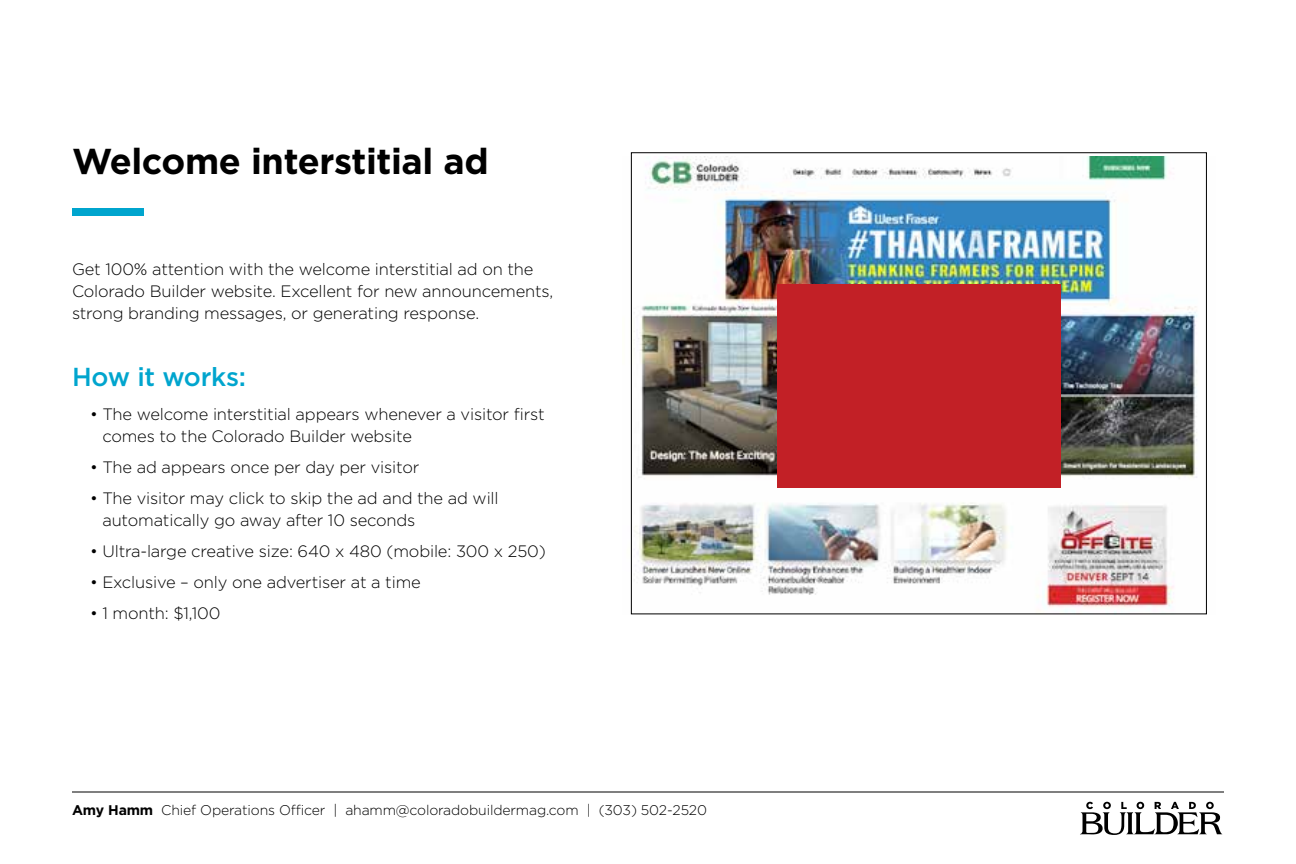
<style>
.page{position:relative;width:1296px;height:864px;background:#fff}
.page>*{position:absolute;margin:0;border:0;box-sizing:border-box;transform-origin:0 0}
.t1{font:700 36px "Gotham";letter-spacing:-.01em;color:#000}
.t2{font:500 26px "Gotham";letter-spacing:-.01em;color:#00a5ce}
.t3{font:300 16.4px/22px "Gotham";letter-spacing:-.01em;color:#000}
.t4{font:300 14px "Gotham";letter-spacing:-.01em;color:#000}
.s1{font-weight:700}
</style>
<div class="page">
<svg style="left:1080px;top:802px;width:142px;height:33px"></svg>
<hr style="left:72px;top:792px;width:1152px;height:1px;background:#000">
<img style="left:630px;top:156px;width:568px;height:458px">
<div style="left:72px;top:208px;width:72px;height:8px;background:#00a5ce"></div>
<div style="left:777px;top:284px;width:284px;height:204px;background:#c22026"></div>
<h1 class="t1" style="left:72px;top:140px;width:418px">Welcome interstitial ad</h1>
<p class="t3" style="left:72px;top:258px;width:483px">Get 100% attention with the welcome interstitial ad on the<br>Colorado Builder website. Excellent for new announcements, strong branding messages, or generating response.</p>
<h2 class="t2" style="left:72px;top:362px;width:176px">How it works:</h2>
<p class="t3" style="left:102px;top:403px;width:444px;text-indent:-12px">• The welcome interstitial appears whenever a visitor first comes to the Colorado Builder website</p>
<p class="t3" style="left:90px;top:456px;width:331px">• The ad appears once per day per visitor</p>
<p class="t3" style="left:102px;top:487px;width:398px;text-indent:-12px">• The visitor may click to skip the ad and the ad will automatically go away after 10 seconds</p>
<p class="t3" style="left:90px;top:540px;width:457px">• Ultra-large creative size: 640 x 480 (mobile: 300 x 250)</p>
<p class="t3" style="left:90px;top:571px;width:332px">• Exclusive – only one advertiser at a time</p>
<p class="t3" style="left:90px;top:602px;width:132px">• 1 month: $1,100</p>
<p class="t4" style="left:72px;top:803px;width:637px"><span class="s1">Amy Hamm</span> Chief Operations Officer | ahamm@coloradobuildermag.com | (303) 502-2520</p>
</div>
